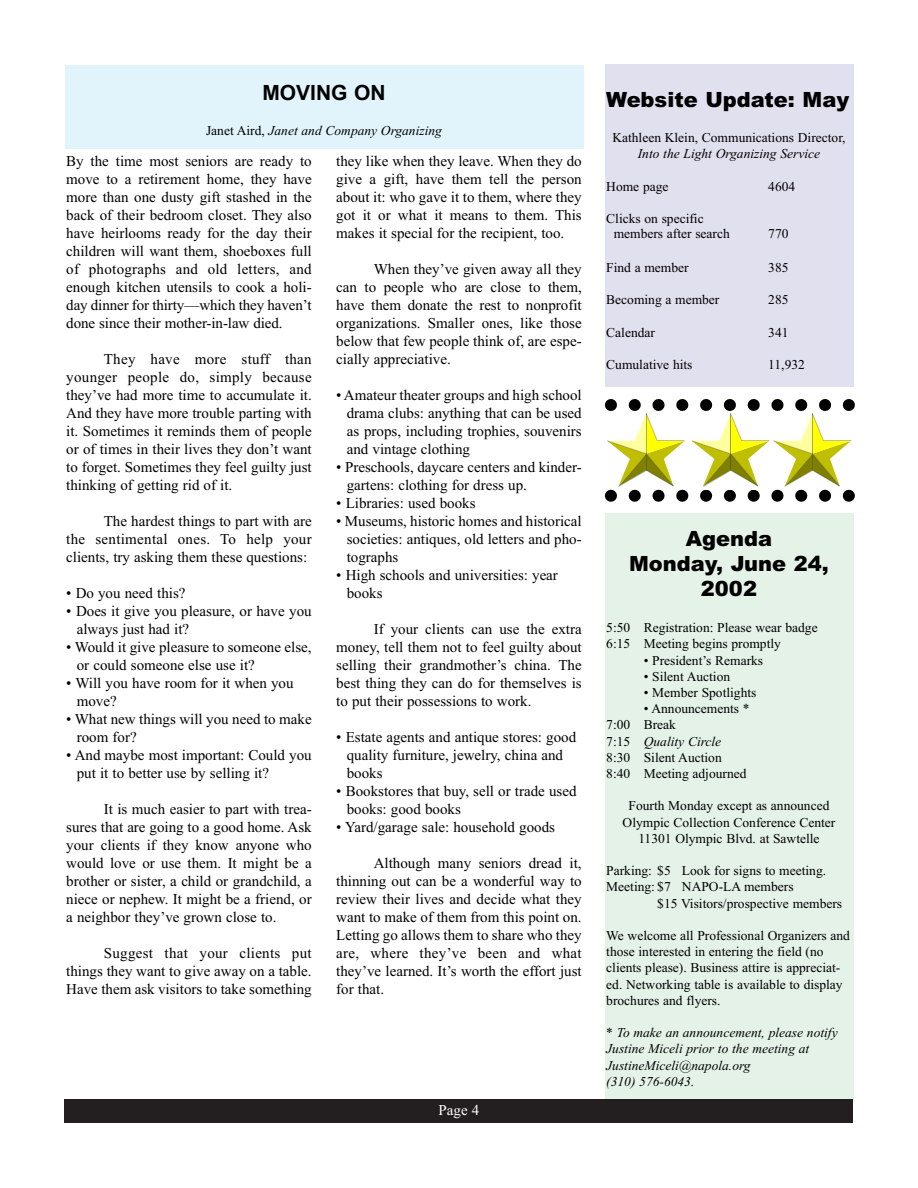
<style>
.page{position:relative;width:918px;height:1188px;background:#fff}
.page>*{position:absolute;margin:0;border:0;box-sizing:border-box;transform-origin:0 0}
.t1{font:900 21px/25.2px "Arial";color:#000;text-align:center}
.t2{font:700 21px "Arial";color:#000}
.t3{font:15px/18px "Times New Roman";color:#000;text-align:justify}
.t4{font:15px "Times New Roman";color:#fff}
.t5{font:13.5px/16.2px "Times New Roman";color:#000}
.t6{font:italic 13.5px/16.2px "Times New Roman";color:#000}
.s1{font-style:normal}
.s2{font-style:italic}
</style>
<div class="page">
<div style="left:605px;top:513px;width:248px;height:587px;background:#e4f2e8"></div>
<svg style="left:607px;top:399px;width:246px;height:103px"></svg>
<div style="left:65px;top:1100px;width:788px;height:23px;background:#231f20"></div>
<div style="left:65px;top:65px;width:518px;height:84px;background:#e1f4fc"></div>
<div style="left:605px;top:65px;width:248px;height:322px;background:#e1e0ef"></div>
<h1 class="t2" style="left:262px;top:85px;width:125px">MOVING ON</h1>
<p class="t6" style="left:206px;top:124px;width:237px"><span class="s1">Janet Aird,</span> Janet and Company Organizing</p>
<p class="t3" style="left:66px;top:154px;width:247px">By the time most seniors are ready to move to a retirement home, they have more than one dusty gift stashed in the back of their bedroom closet. They also have heirlooms ready for the day their children will want them, shoeboxes full of photographs and old letters, and enough kitchen utensils to cook a holi&shy;day dinner for thirty—which they haven’t done since their mother-in-law died.</p>
<p class="t3" style="left:66px;top:352px;width:247px;text-indent:37px">They have more stuff than younger people do, simply because they’ve had more time to accumulate it.<br>And they have more trouble parting with it. Sometimes it reminds them of people or of times in their lives they don’t want to forget. Sometimes they feel guilty just thinking of getting rid of it.</p>
<p class="t3" style="left:66px;top:514px;width:247px;text-indent:37px">The hardest things to part with are the sentimental ones. To help your clients, try asking them these questions:</p>
<p class="t3" style="left:66px;top:586px;width:121px">• Do you need this?</p>
<p class="t3" style="left:77px;top:604px;width:236px;text-indent:-10px">• Does it give you pleasure, or have you always just had it?</p>
<p class="t3" style="left:77px;top:640px;width:236px;text-indent:-10px">• Would it give pleasure to someone else, or could someone else use it?</p>
<p class="t3" style="left:77px;top:676px;width:218px;text-indent:-10px">• Will you have room for it when you move?</p>
<p class="t3" style="left:77px;top:712px;width:236px;text-indent:-10px">• What new things will you need to make room for?</p>
<p class="t3" style="left:77px;top:748px;width:236px;text-indent:-10px">• And maybe most important: Could you put it to better use by selling it?</p>
<p class="t3" style="left:66px;top:802px;width:247px;text-indent:37px">It is much easier to part with trea&shy;sures that are going to a good home. Ask your clients if they know anyone who would love or use them. It might be a brother or sister, a child or grandchild, a niece or nephew. It might be a friend, or a neighbor they’ve grown close to.</p>
<p class="t3" style="left:66px;top:946px;width:247px;text-indent:37px">Suggest that your clients put things they want to give away on a table.<br>Have them ask visitors to take something</p>
<p class="t3" style="left:336px;top:154px;width:247px">they like when they leave. When they do give a gift, have them tell the person about it: who gave it to them, where they got it or what it means to them. This makes it special for the recipient, too.</p>
<p class="t3" style="left:336px;top:262px;width:247px;text-indent:38px">When they’ve given away all they can to people who are close to them, have them donate the rest to nonprofit organizations. Smaller ones, like those below that few people think of, are espe&shy;cially appreciative.</p>
<p class="t3" style="left:347px;top:388px;width:236px;text-indent:-10px">• Amateur theater groups and high school drama clubs: anything that can be used as props, including trophies, souvenirs and vintage clothing</p>
<p class="t3" style="left:347px;top:460px;width:236px;text-indent:-10px">• Preschools, daycare centers and kinder&shy;gartens: clothing for dress up.</p>
<p class="t3" style="left:336px;top:496px;width:141px">• Libraries: used books</p>
<p class="t3" style="left:347px;top:514px;width:236px;text-indent:-10px">• Museums, historic homes and historical societies: antiques, old letters and pho&shy;tographs</p>
<p class="t3" style="left:347px;top:568px;width:213px;text-indent:-10px">• High schools and universities: year books</p>
<p class="t3" style="left:336px;top:622px;width:247px;text-indent:38px">If your clients can use the extra money, tell them not to feel guilty about selling their grandmother’s china. The best thing they can do for themselves is to put their possessions to work.</p>
<p class="t3" style="left:347px;top:730px;width:231px;text-align:left;text-indent:-10px">• Estate agents and antique stores: good quality furniture, jewelry, china and books</p>
<p class="t3" style="left:347px;top:784px;width:231px;text-indent:-10px">• Bookstores that buy, sell or trade used books: good books</p>
<p class="t3" style="left:336px;top:820px;width:220px">• Yard/garage sale: household goods</p>
<p class="t3" style="left:336px;top:856px;width:247px;text-indent:38px">Although many seniors dread it, thinning out can be a wonderful way to review their lives and decide what they want to make of them from this point on.<br>Letting go allows them to share who they are, where they’ve been and what they’ve learned. It’s worth the effort just for that.</p>
<p class="t4" style="left:439px;top:1104px;width:42px">Page 4</p>
<h1 class="t1" style="left:606px;top:89px;width:244px">Website Update: May</h1>
<p class="t5" style="left:612px;top:131px;width:235px">Kathleen Klein, Communications Director,</p>
<p class="t6" style="left:638px;top:147px;width:184px">Into the Light Organizing Service</p>
<p class="t5" style="left:606px;top:180px;width:64px">Home page</p>
<p class="t5" style="left:768px;top:180px;width:28px">4604</p>
<p class="t5" style="left:614px;top:213px;width:118px;line-height:14.7px;text-indent:-7px">Clicks on specific members after search</p>
<p class="t5" style="left:768px;top:227px;width:22px">770</p>
<p class="t5" style="left:606px;top:261px;width:84px">Find a member</p>
<p class="t5" style="left:768px;top:261px;width:22px">385</p>
<p class="t5" style="left:606px;top:293px;width:115px">Becoming a member</p>
<p class="t5" style="left:768px;top:293px;width:22px">285</p>
<p class="t5" style="left:606px;top:325px;width:50px">Calendar</p>
<p class="t5" style="left:768px;top:325px;width:22px">341</p>
<p class="t5" style="left:606px;top:358px;width:88px">Cumulative hits</p>
<p class="t5" style="left:768px;top:358px;width:38px">11,932</p>
<h1 class="t1" style="left:629px;top:528px;width:201px">Agenda<br>Monday, June 24,<br>2002</h1>
<p class="t5" style="left:606px;top:621px;width:213px">5:50 Registration: Please wear badge<br>6:15 Meeting begins promptly</p>
<p class="t5" style="left:644px;top:653px;width:121px">• President’s Remarks</p>
<p class="t5" style="left:644px;top:669px;width:88px">• Silent Auction</p>
<p class="t5" style="left:644px;top:686px;width:114px">• Member Spotlights</p>
<p class="t5" style="left:606px;top:702px;width:145px;text-indent:38px">• Announcements *<br>7:00 Break<br>7:15 <span class="s2">Quality Circle<br></span>8:30 Silent Auction<br>8:40 Meeting adjourned</p>
<p class="t5" style="left:623px;top:799px;width:214px;text-align:center">Fourth Monday except as announced<br>Olympic Collection Conference Center<br>11301 Olympic Blvd. at Sawtelle</p>
<p class="t5" style="left:606px;top:864px;width:221px">Parking: $5 Look for signs to meeting.<br>Meeting: $7 NAPO-LA members</p>
<p class="t5" style="left:657px;top:896px;width:186px">$15 Visitors/prospective members</p>
<p class="t5" style="left:606px;top:929px;width:245px">We welcome all Professional Organizers and those interested in entering the field (no clients please). Business attire is appreciat&shy;ed. Networking table is available to display brochures and flyers.</p>
<p class="t6" style="left:606px;top:1026px;width:233px">* To make an announcement, please notify<br>Justine Miceli prior to the meeting at<br>JustineMiceli@napola.org<br>(310) 576-6043.</p>
</div>
